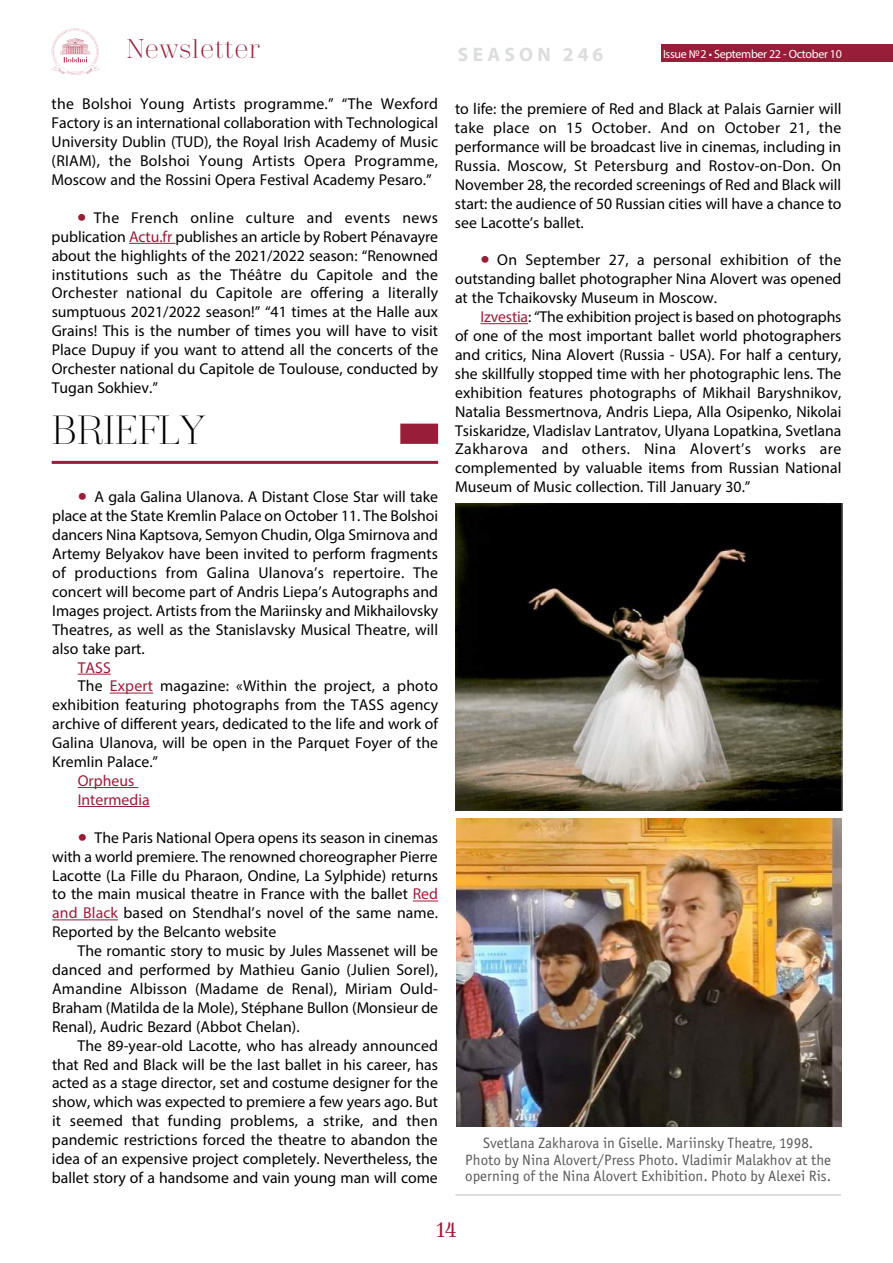
<style>
.page{position:relative;width:893px;height:1263px;background:#fff}
.page>*{position:absolute;margin:0;border:0;box-sizing:border-box;transform-origin:0 0}
.t1{font:300 40.5px "Trivia Serif";letter-spacing:-.02em;color:#000}
.t2{font:300 27px "Trivia Serif";color:#981d39}
.t3{font:21px "Trivia Serif 10 Demo";color:#981d39}
.t4{font:700 19.5px "Myriad Pro";letter-spacing:.22em;color:#dcddde}
.t5{font:15.75px/18.9px "Myriad Pro";color:#000;text-align:justify}
.t6{font:15.75px/18.9px "Myriad Pro";color:#981d39}
.t7{font:15px/16.5px "Officina Sans Book ITC";color:#58595b;text-align:center}
.t8{font:12px "Myriad Pro";letter-spacing:-.025em;color:#fff}
.s1{font-size:33px;color:#981d39}
.s2{color:#981d39}
</style>
<div class="page">
<div style="left:661px;top:45px;width:232px;height:17px;background:#981d39"></div>
<svg style="left:51px;top:28px;width:49px;height:47px"></svg>
<div style="left:400px;top:424px;width:38px;height:20px;background:#981d39"></div>
<hr style="left:52px;top:461px;width:386px;height:3px;background:#981d39">
<hr style="left:78px;top:674px;width:33px;height:1px;background:#981d39">
<hr style="left:110px;top:693px;width:43px;height:1px;background:#981d39">
<hr style="left:78px;top:787px;width:60px;height:1px;background:#981d39">
<hr style="left:78px;top:806px;width:72px;height:1px;background:#981d39">
<svg style="left:413px;top:900px;width:25px;height:1px"></svg>
<hr style="left:52px;top:919px;width:66px;height:1px;background:#981d39">
<hr style="left:480px;top:323px;width:48px;height:1px;background:#981d39">
<img style="left:455px;top:503px;width:387px;height:308px">
<img style="left:456px;top:818px;width:385px;height:308px">
<hr style="left:455px;top:1194px;width:386px;height:1px;background:#d1d3d4">
<hr style="left:129px;top:243px;width:46px;height:1px;background:#981d39">
<h2 class="t2" style="left:126px;top:35px;width:135px">Newsletter</h2>
<p class="t8" style="left:663px;top:46px;width:180px">Issue №2 • September 22 - October 10</p>
<p class="t4" style="left:458px;top:41px;width:147px">SEASON 246</p>
<p class="t5" style="left:52px;top:94px;width:388px">the Bolshoi Young Artists programme.” “The Wexford Factory is an international collaboration with Technological University Dublin (TUD), the Royal Irish Academy of Music (RIAM), the Bolshoi Young Artists Opera Programme, Moscow and the Rossini Opera Festival Academy Pesaro.”</p>
<p class="t5" style="left:52px;top:208px;width:388px;text-indent:26px"><span class="s1">•</span> The French online culture and events news publication <span class="s2">Actu.fr</span> publishes an article by Robert Pénavayre about the highlights of the 2021/2022 season: “Renowned institutions such as the Théâtre du Capitole and the Orchester national du Capitole are offering a literally sumptuous 2021/2022 season!” “41 times at the Halle aux Grains! This is the number of times you will have to visit Place Dupuy if you want to attend all the concerts of the Orchester national du Capitole de Toulouse, conducted by Tugan Sokhiev.”</p>
<h1 class="t1" style="left:52px;top:409px;width:156px">BRIEFLY</h1>
<p class="t5" style="left:52px;top:487px;width:387px;text-indent:26px"><span class="s1">•</span> A gala Galina Ulanova. A Distant Close Star will take place at the State Kremlin Palace on October 11. The Bolshoi dancers Nina Kaptsova, Semyon Chudin, Olga Smirnova and Artemy Belyakov have been invited to perform fragments of productions from Galina Ulanova’s repertoire. The concert will become part of Andris Liepa’s Autographs and Images project. Artists from the Mariinsky and Mikhailovsky Theatres, as well as the Stanislavsky Musical Theatre, will also take part.</p>
<p class="t6" style="left:78px;top:658px;width:34px">TASS</p>
<p class="t5" style="left:78px;top:676px;width:362px">The <span class="s2">Expert</span> magazine: «Within the project, a photo</p>
<p class="t5" style="left:52px;top:695px;width:387px">exhibition featuring photographs from the TASS agency</p>
<p class="t5" style="left:52px;top:714px;width:387px">archive of different years, dedicated to the life and work of</p>
<p class="t5" style="left:52px;top:733px;width:387px">Galina Ulanova, will be open in the Parquet Foyer of the</p>
<p class="t5" style="left:52px;top:752px;width:107px">Kremlin Palace.”</p>
<p class="t6" style="left:78px;top:771px;width:73px">Orpheus<br>Intermedia</p>
<p class="t5" style="left:52px;top:828px;width:387px;text-indent:26px"><span class="s1">•</span> The Paris National Opera opens its season in cinemas with a world premiere. The renowned choreographer Pierre Lacotte (La Fille du Pharaon, Ondine, La Sylphide) returns to the main musical theatre in France with the ballet <span class="s2">Red and Black</span> based on Stendhal’s novel of the same name.<br>Reported by the Belcanto website</p>
<p class="t5" style="left:52px;top:941px;width:388px;text-indent:26px">The romantic story to music by Jules Massenet will be danced and performed by Mathieu Ganio (Julien Sorel), Amandine Albisson (Madame de Renal), Miriam Ould-Braham (Matilda de la Mole), Stéphane Bullon (Monsieur de Renal), Audric Bezard (Abbot Chelan).</p>
<p class="t5" style="left:52px;top:1036px;width:387px;text-indent:26px">The 89-year-old Lacotte, who has already announced that Red and Black will be the last ballet in his career, has acted as a stage director, set and costume designer for the show, which was expected to premiere a few years ago. But it seemed that funding problems, a strike, and then pandemic restrictions forced the theatre to abandon the idea of an expensive project completely. Nevertheless, the ballet story of a handsome and vain young man will come</p>
<p class="t5" style="left:455px;top:99px;width:388px">to life: the premiere of Red and Black at Palais Garnier will take place on 15 October. And on October 21, the performance will be broadcast live in cinemas, including in Russia. Moscow, St Petersburg and Rostov-on-Don. On November 28, the recorded screenings of Red and Black will start: the audience of 50 Russian cities will have a chance to see Lacotte’s ballet.</p>
<p class="t5" style="left:455px;top:250px;width:388px;text-indent:25px"><span class="s1">•</span> On September 27, a personal exhibition of the outstanding ballet photographer Nina Alovert was opened at the Tchaikovsky Museum in Moscow.</p>
<p class="t5" style="left:455px;top:307px;width:388px;text-indent:26px"><span class="s2">Izvestia</span>: “The exhibition project is based on photographs of one of the most important ballet world photographers and critics, Nina Alovert (Russia - USA). For half a century, she skillfully stopped time with her photographic lens. The exhibition features photographs of Mikhail Baryshnikov, Natalia Bessmertnova, Andris Liepa, Alla Osipenko, Nikolai Tsiskaridze, Vladislav Lantratov, Ulyana Lopatkina, Svetlana Zakharova and others. Nina Alovert’s works are complemented by valuable items from Russian National Museum of Music collection. Till January 30.”</p>
<p class="t7" style="left:465px;top:1135px;width:367px">Svetlana Zakharova in Giselle. Mariinsky Theatre, 1998.<br>Photo by Nina Alovert/Press Photo. Vladimir Malakhov at the operning of the Nina Alovert Exhibition. Photo by Alexei Ris.</p>
<h3 class="t3" style="left:437px;top:1217px;width:21px">14</h3>
</div>
